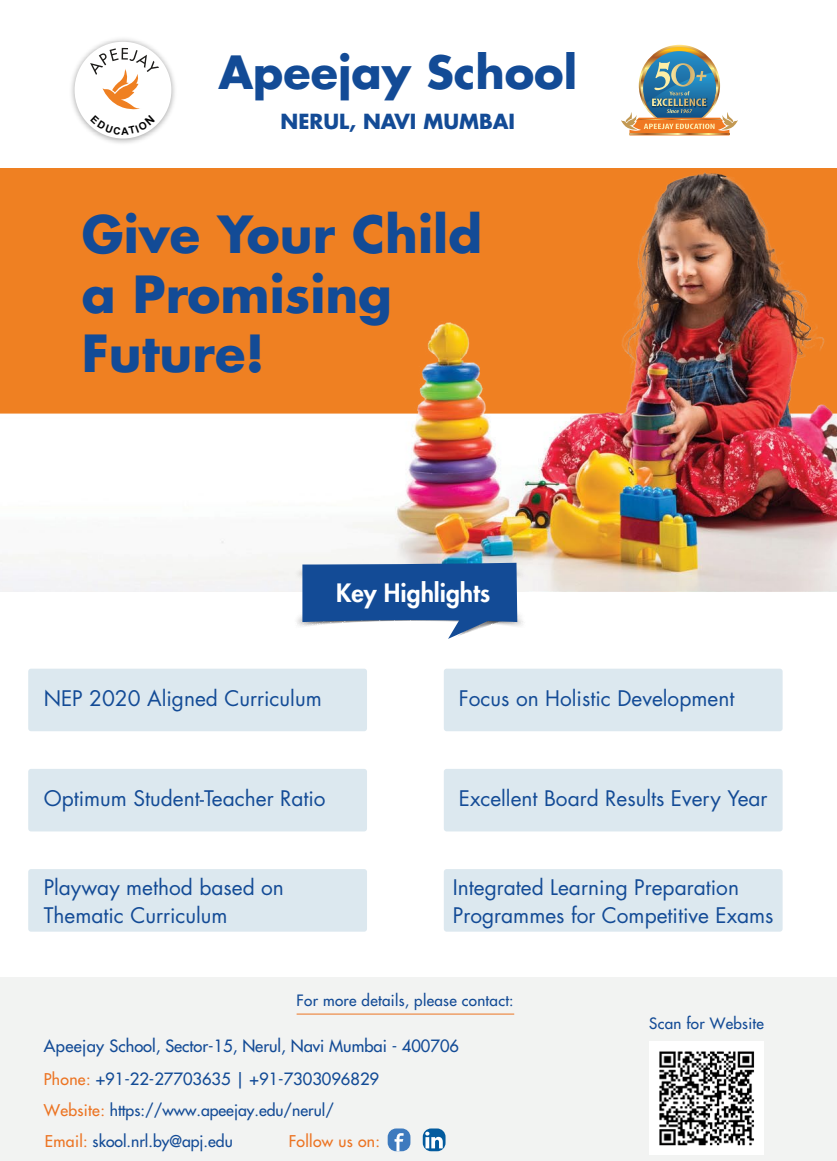
<style>
.page{position:relative;width:837px;height:1161px;background:#fff}
.page>*{position:absolute;margin:0;border:0;box-sizing:border-box;transform-origin:0 0}
.t1{font:700 49.8px/59.7px "Futura Std";color:#134b96}
.t2{font:700 44.55px "Futura Std";color:#134b96}
.t3{font:800 24.6px "Futura Std";color:#fff}
.t4{font:20.85px/27.3px "Futura Std";color:#134b96}
.t5{font:700 20.25px "Futura Std";color:#134b96}
.t6{font:500 16.5px/33.6px "Futura Std";color:#134b96}
.t7{font:500 15.75px "Futura Std";color:#134b96}
.t8{font:500 15.75px "Futura Std";letter-spacing:.02em;color:#ec7423}
.t9{font:500 15.15px "Futura Std";letter-spacing:.02em;color:#134b96}
.s1{font-size:15.75px;color:#ec7423}
.s2{color:#ec7423}
</style>
<div class="page">
<img style="left:0;top:168px;width:837px;height:423px">
<img style="left:71px;top:38px;width:104px;height:105px">
<div style="left:75px;top:42px;width:96px;height:96px;background:#fff;border-radius:50%"></div>
<img style="left:621px;top:51px;width:117px;height:84px">
<div style="left:0;top:978px;width:837px;height:183px;background:#f2f3f2"></div>
<svg style="left:297px;top:611px;width:226px;height:15px"></svg>
<div style="left:293px;top:567px;width:233px;height:13px;background:#f0efee"></div>
<svg style="left:302px;top:563px;width:215px;height:76px"></svg>
<div style="left:307px;top:575px;width:202px;height:33px;background:#134b96"></div>
<div style="left:28px;top:669px;width:339px;height:62px;background:#dce8ef;border-radius:3px"></div>
<div style="left:444px;top:669px;width:339px;height:62px;background:#dce8ef;border-radius:3px"></div>
<div style="left:28px;top:769px;width:339px;height:62px;background:#dce8ef;border-radius:3px"></div>
<div style="left:444px;top:769px;width:339px;height:62px;background:#dce8ef;border-radius:3px"></div>
<div style="left:444px;top:869px;width:339px;height:63px;background:#dce8ef;border-radius:3px"></div>
<div style="left:28px;top:869px;width:339px;height:63px;background:#dce8ef;border-radius:3px"></div>
<hr style="left:297px;top:1014px;width:217px;height:1px;background:#ec7423">
<img style="left:650px;top:1041px;width:113px;height:114px">
<svg style="left:423px;top:1128px;width:23px;height:23px"></svg>
<svg style="left:425px;top:1132px;width:18px;height:16px"></svg>
<div style="left:388px;top:1128px;width:22px;height:23px;background:#3e7abe;border-radius:9px"></div>
<svg style="left:395px;top:1133px;width:9px;height:18px"></svg>
<svg style="left:90px;top:48px;width:69px;height:87px"></svg>
<h2 class="t2" style="left:218px;top:42px;width:360px">Apeejay School</h2>
<p class="t5" style="left:281px;top:108px;width:236px">NERUL, NAVI MUMBAI</p>
<h1 class="t1" style="left:82px;top:204px;width:402px">Give Your Child a Promising<br>Future!</h1>
<p class="t3" style="left:336px;top:577px;width:155px">Key Highlights</p>
<p class="t4" style="left:44px;top:684px;width:280px">NEP 2020 Aligned Curriculum</p>
<p class="t4" style="left:459px;top:684px;width:277px">Focus on Holistic Development</p>
<p class="t4" style="left:44px;top:785px;width:284px">Optimum Student-Teacher Ratio</p>
<p class="t4" style="left:459px;top:785px;width:310px">Excellent Board Results Every Year</p>
<p class="t4" style="left:44px;top:874px;width:242px">Playway method based on<br>Thematic Curriculum</p>
<p class="t4" style="left:453px;top:874px;width:322px">Integrated Learning Preparation<br>Programmes for Competitive Exams</p>
<p class="t9" style="left:297px;top:991px;width:219px">For more details, please contact:</p>
<p class="t6" style="left:44px;top:1029px;width:417px">Apeejay School, Sector-15, Nerul, Navi Mumbai - 400706<br><span class="s1">Phone:</span> +91-22-27703635 | +91-7303096829</p>
<p class="t7" style="left:44px;top:1100px;width:292px"><span class="s2">Website:</span> https://www.apeejay.edu/nerul/</p>
<p class="t7" style="left:45px;top:1132px;width:189px"><span class="s2">Email:</span> skool.nrl.by@apj.edu</p>
<p class="t8" style="left:289px;top:1132px;width:93px">Follow us on:</p>
<p class="t9" style="left:649px;top:1014px;width:116px">Scan for Website</p>
</div>
